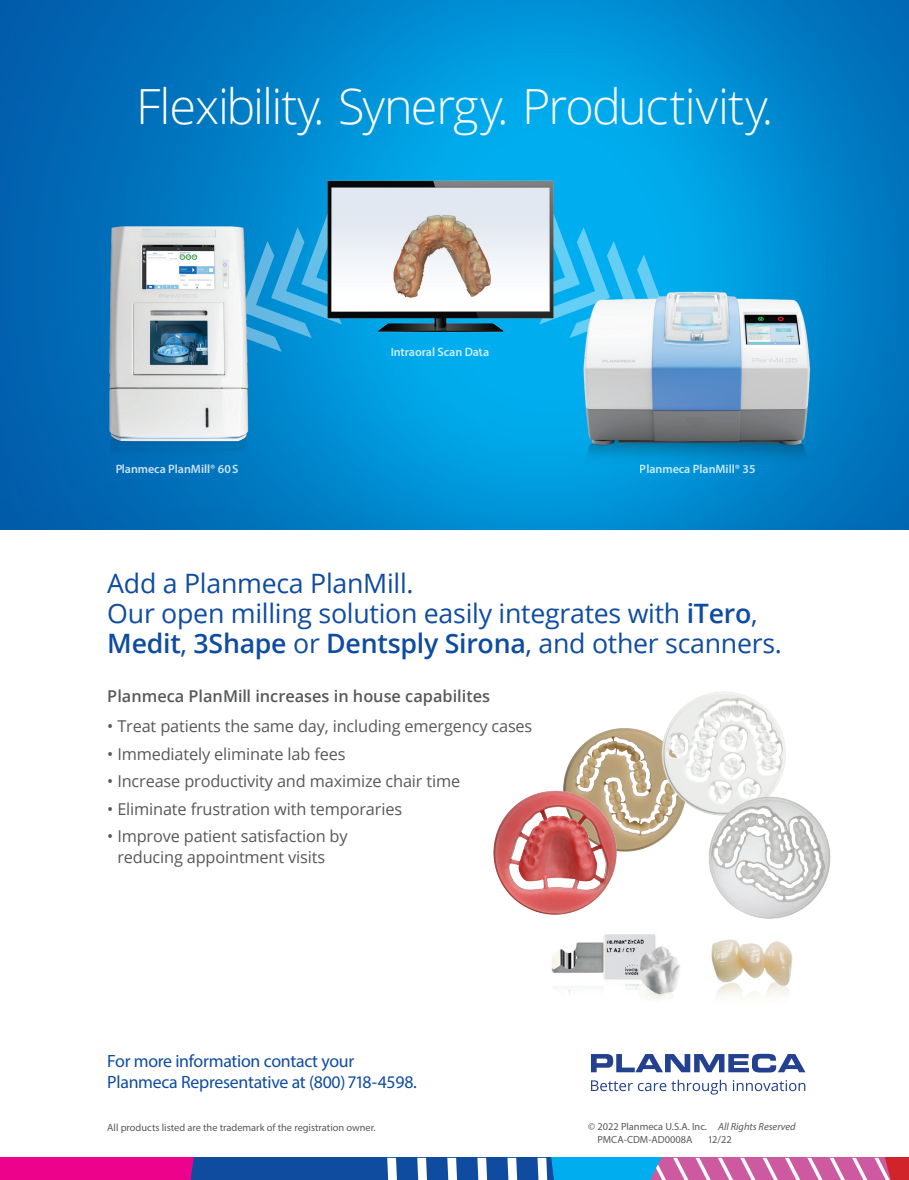
<style>
.page{position:relative;width:909px;height:1180px;background:#fff}
.page>*{position:absolute;margin:0;border:0;box-sizing:border-box;transform-origin:0 0}
.t1{font:300 48.45px "Open Sans";letter-spacing:-.02em;color:#fff}
.t2{font:26.7px/29.7px "Open Sans";letter-spacing:-.01em;color:#0f4ca0}
.t3{font:17.85px/20.9px "Myriad Pro";letter-spacing:-.015em;color:#0f4ca0}
.t4{font:16.35px/20.7px "Open Sans";letter-spacing:-.01em;color:#57585a}
.t5{font:600 16.35px "Open Sans";color:#57585a}
.t6{font:600 12.15px "Myriad Pro";letter-spacing:-.005em;color:#fff}
.t7{font:10.35px/12.5px "Myriad Pro";color:#57585a}
.s1{font-weight:600}
.s2{font-style:italic}
</style>
<div class="page">
<svg style="left:591px;top:1054px;width:214px;height:18px"></svg>
<svg style="left:591px;top:1080px;width:135px;height:15px"></svg>
<svg style="left:733px;top:1080px;width:72px;height:11px"></svg>
<img style="left:551px;top:934px;width:129px;height:65px">
<img style="left:711px;top:952px;width:82px;height:44px">
<img style="left:563px;top:728px;width:81px;height:124px">
<img style="left:493px;top:784px;width:131px;height:131px">
<img style="left:644px;top:692px;width:142px;height:157px">
<img style="left:689px;top:793px;width:142px;height:159px">
<img style="left:0;top:0;width:909px;height:530px">
<svg style="left:479px;top:200px;width:191px;height:152px;background:#13b3ef"></svg>
<svg style="left:211px;top:200px;width:191px;height:152px;background:#1c9edb"></svg>
<img style="left:325px;top:179px;width:231px;height:160px">
<img style="left:569px;top:282px;width:264px;height:192px">
<img style="left:81px;top:203px;width:191px;height:269px">
<svg style="left:0;top:1158px;width:909px;height:22px;background:#815bab"></svg>
<h1 class="t1" style="left:136px;top:73px;width:639px">Flexibility. Synergy. Productivity.</h1>
<p class="t6" style="left:390px;top:344px;width:100px">Intraoral Scan Data</p>
<p class="t6" style="left:115px;top:462px;width:125px">Planmeca PlanMill® 60 S</p>
<p class="t6" style="left:640px;top:462px;width:117px">Planmeca PlanMill® 35</p>
<h2 class="t2" style="left:107px;top:568px;width:676px">Add a Planmeca PlanMill.<br>Our open milling solution easily integrates with <span class="s1">iTero</span>,<br><span class="s1">Medit</span>, <span class="s1">3Shape</span> or <span class="s1">Dentsply Sirona</span>, and other scanners.</h2>
<p class="t5" style="left:107px;top:684px;width:384px">Planmeca PlanMill increases in house capabilites</p>
<p class="t4" style="left:107px;top:715px;width:427px">• Treat patients the same day, including emergency cases</p>
<p class="t4" style="left:107px;top:743px;width:240px">• Immediately eliminate lab fees</p>
<p class="t4" style="left:107px;top:770px;width:354px">• Increase productivity and maximize chair time</p>
<p class="t4" style="left:107px;top:798px;width:296px">• Eliminate frustration with temporaries</p>
<p class="t4" style="left:117px;top:825px;width:232px;text-indent:-10px">• Improve patient satisfaction by reducing appointment visits</p>
<p class="t3" style="left:107px;top:1051px;width:311px">For more information contact your<br>Planmeca Representative at (800) 718-4598.</p>
<p class="t7" style="left:107px;top:1121px;width:270px">All products listed are the trademark of the registration owner.</p>
<p class="t7" style="left:597px;top:1120px;width:200px;text-indent:-9px">© 2022 Planmeca U.S.A. Inc. <span class="s2">All Rights Reserved<br></span>PMCA-CDM-AD0008A</p>
<p class="t7" style="left:708px;top:1133px;width:25px">12/22</p>
</div>
